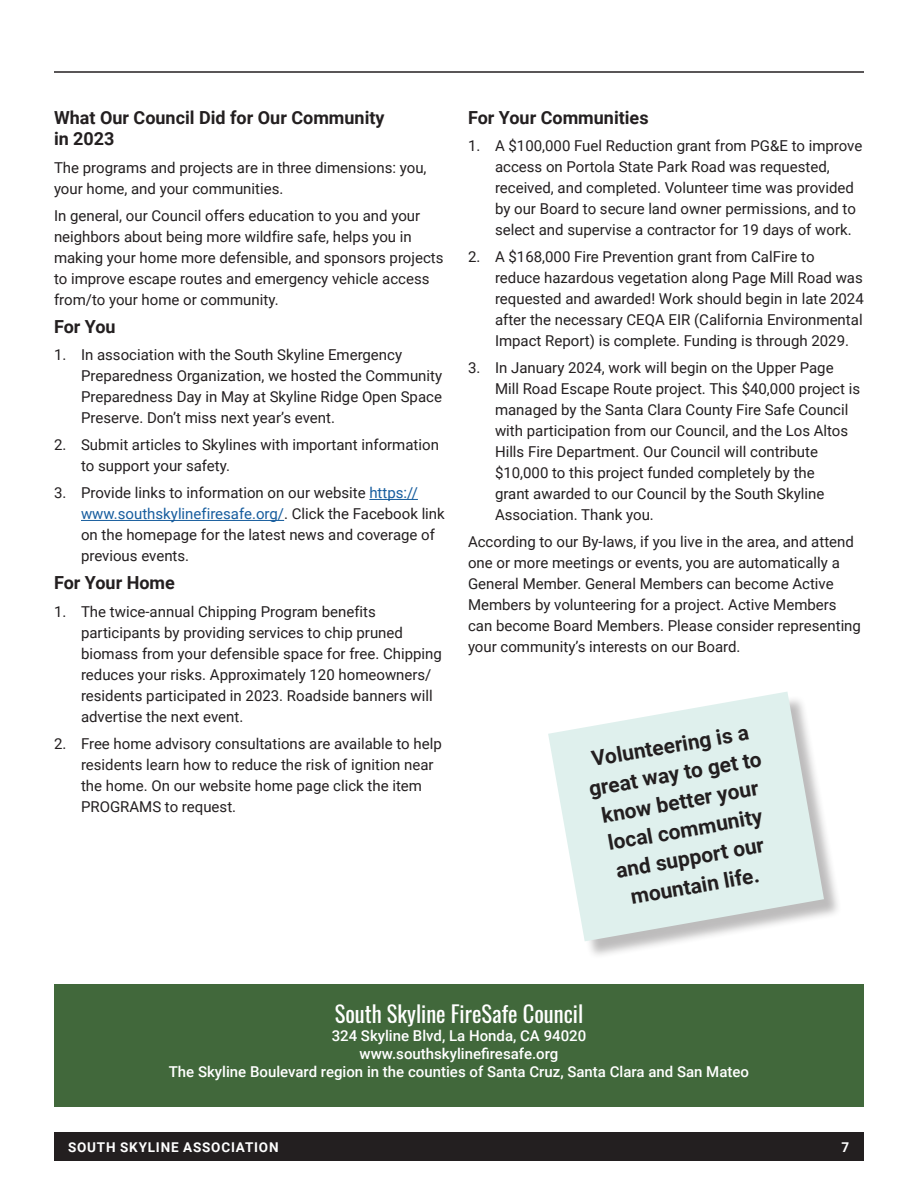
<style>
.page{position:relative;width:918px;height:1188px;background:#fff}
.page>*{position:absolute;margin:0;border:0;box-sizing:border-box;transform-origin:0 0}
.t1{font:22.5px "Oswald";color:#fff}
.subheads{font:700 21px/28.5px "Roboto";color:#231f20;text-align:center}
.subheads-2{font:700 18px/21.6px "Roboto";color:#231f20}
.Body_numbered_level_1{font:15px/21px "Roboto";color:#231f20}
.body{font:15px/21px "Roboto";color:#231f20}
.t2{font:500 15px "Roboto";color:#fff}
.t3{font:700 13.5px "Roboto";letter-spacing:.06em;color:#fff}
.s1{color:#175d9e}
</style>
<div class="page">
<div style="left:54px;top:1133px;width:810px;height:28px;background:#231f20"></div>
<hr style="left:54px;top:71px;width:810px;height:2px;background:#231f20">
<hr style="left:369px;top:499px;width:49px;height:1px;background:#175d9e">
<hr style="left:81px;top:520px;width:203px;height:1px;background:#175d9e">
<div style="left:54px;top:985px;width:810px;height:122px;background:#41683b"></div>
<div style="left:551px;top:694px;width:291px;height:266px;background:#231f20;opacity:.3"></div>
<svg style="left:548px;top:692px;width:276px;height:249px;fill:#dff0ed"></svg>
<p class="subheads-2" style="left:54px;top:106px;width:332px">What Our Council Did for Our Community in 2023</p>
<p class="body" style="left:54px;top:157px;width:374px">The programs and projects are in three dimensions: you, your home, and your communities.</p>
<p class="body" style="left:54px;top:205px;width:391px">In general, our Council offers education to you and your neighbors about being more wildfire safe, helps you in making your home more defensible, and sponsors projects to improve escape routes and emergency vehicle access from/to your home or community.</p>
<p class="subheads-2" style="left:54px;top:315px;width:63px">For You</p>
<p class="Body_numbered_level_1" style="left:81px;top:344px;width:363px;text-indent:-27px">1. In association with the South Skyline Emergency Preparedness Organization, we hosted the Community Preparedness Day in May at Skyline Ridge Open Space Preserve. Don’t miss next year’s event.</p>
<p class="Body_numbered_level_1" style="left:81px;top:434px;width:359px;text-indent:-27px">2. Submit articles to Skylines with important information to support your safety.</p>
<p class="Body_numbered_level_1" style="left:81px;top:482px;width:365px;text-indent:-27px">3. Provide links to information on our website <span class="s1">https:// www.southskylinefiresafe.org/</span>. Click the Facebook link on the homepage for the latest news and coverage of previous events.</p>
<p class="subheads-2" style="left:54px;top:571px;width:122px">For Your Home</p>
<p class="Body_numbered_level_1" style="left:81px;top:600px;width:362px;text-indent:-27px">1. The twice-annual Chipping Program benefits participants by providing services to chip pruned biomass from your defensible space for free. Chipping reduces your risks. Approximately 120 homeowners/ residents participated in 2023. Roadside banners will advertise the next event.</p>
<p class="Body_numbered_level_1" style="left:81px;top:732px;width:362px;text-indent:-27px">2. Free home advisory consultations are available to help residents learn how to reduce the risk of ignition near the home. On our website home page click the item PROGRAMS to request.</p>
<p class="subheads-2" style="left:468px;top:106px;width:182px">For Your Communities</p>
<p class="Body_numbered_level_1" style="left:495px;top:135px;width:369px;text-indent:-27px">1. A $100,000 Fuel Reduction grant from PG&amp;E to improve access on Portola State Park Road was requested, received, and completed. Volunteer time was provided by our Board to secure land owner permissions, and to select and supervise a contractor for 19 days of work.</p>
<p class="Body_numbered_level_1" style="left:495px;top:246px;width:370px;text-indent:-27px">2. A $168,000 Fire Prevention grant from CalFire to<br>reduce hazardous vegetation along Page Mill Road was requested and awarded! Work should begin in late 2024 after the necessary CEQA EIR (California Environmental Impact Report) is complete. Funding is through 2029.</p>
<p class="Body_numbered_level_1" style="left:495px;top:357px;width:367px;text-indent:-27px">3. In January 2024, work will begin on the Upper Page Mill Road Escape Route project. This $40,000 project is managed by the Santa Clara County Fire Safe Council with participation from our Council, and the Los Altos Hills Fire Department. Our Council will contribute $10,000 to this project funded completely by the<br>grant awarded to our Council by the South Skyline Association. Thank you.</p>
<p class="body" style="left:468px;top:531px;width:395px">According to our By-laws, if you live in the area, and attend one or more meetings or events, you are automatically a General Member. General Members can become Active Members by volunteering for a project. Active Members can become Board Members. Please consider representing your community’s interests on our Board.</p>
<p class="subheads" style="left:582px;top:746px;width:176px;rotate:-10deg">Volunteering is a great way to get to know better your local community and support our mountain life.</p>
<p class="t1" style="left:335px;top:994px;width:250px">South Skyline FireSafe Council</p>
<p class="t2" style="left:332px;top:1025px;width:256px">324 Skyline Blvd, La Honda, CA 94020</p>
<p class="t2" style="left:360px;top:1043px;width:200px">www.southskylinefiresafe.org</p>
<p class="t2" style="left:169px;top:1061px;width:582px">The Skyline Boulevard region in the counties of Santa Cruz, Santa Clara and San Mateo</p>
<p class="t3" style="left:68px;top:1138px;width:212px">SOUTH SKYLINE ASSOCIATION</p>
<p class="t3" style="left:842px;top:1138px;width:9px">7</p>
</div>
